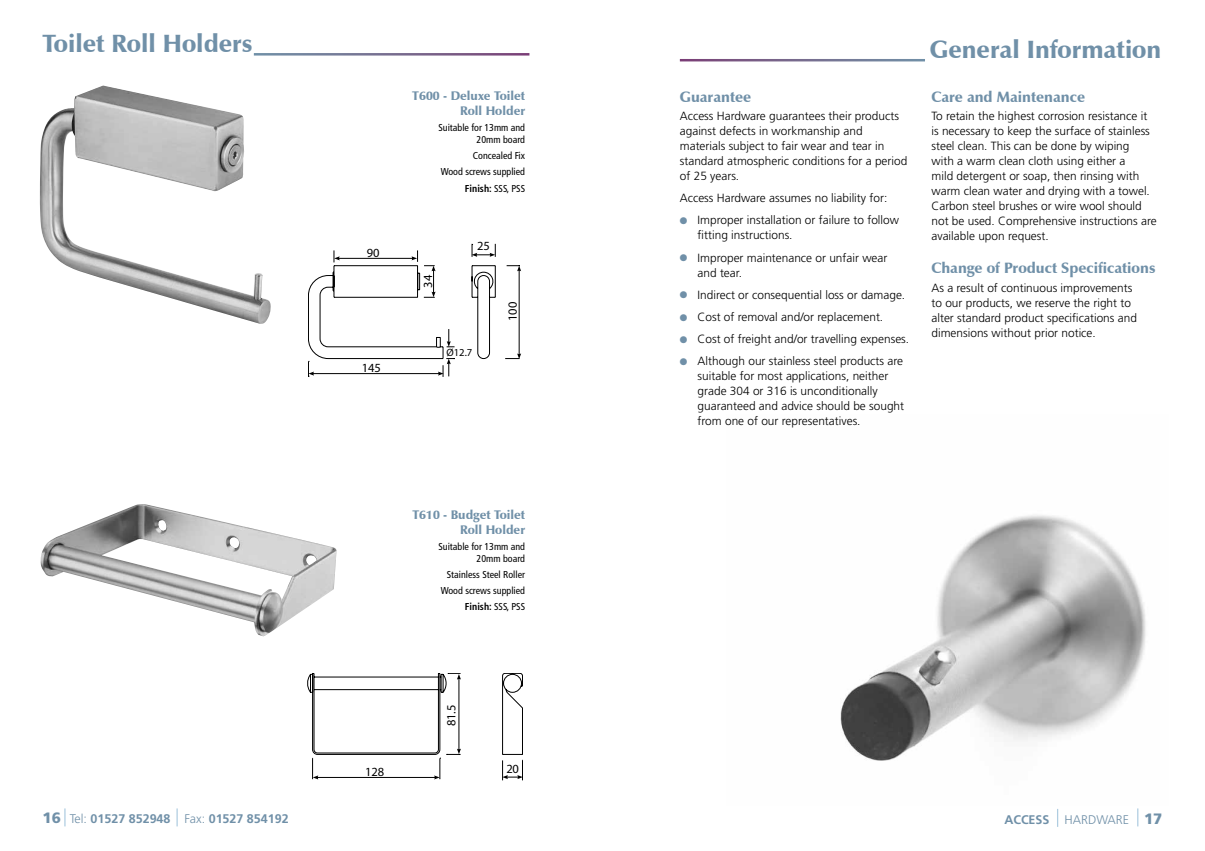
<style>
.page{position:relative;width:1205px;height:851px;background:#fff}
.page>*{position:absolute;margin:0;border:0;box-sizing:border-box;transform-origin:0 0}
.t1{font:900 25px "Zapf Humanist 601 BT";color:#7090a8}
.t2{font:900 15px "Zapf Humanist 601 BT";color:#7090a8}
.t3{font:900 12.5px/15px "Zapf Humanist 601 BT";color:#7090a8;text-align:right}
.t4{font:700 12.5px "Frutiger";color:#7090a8}
.t5{font:12.5px "Myriad";letter-spacing:-.01em;color:#000}
.t6{font:300 12.5px "Frutiger";color:#7090a8}
.t7{font:300 11.88px/15px "Frutiger";color:#000}
.t8{font:10.62px "Myriad";color:#000}
.t9{font:condensed 10px/16px "Frutiger";color:#000;text-align:right}
.s1{font-weight:900;font-size:15px}
.s2{font-weight:300}
.s3{font-weight:700}
.s4{color:#7090a8}
</style>
<div class="page">
<img style="left:840px;top:515px;width:306px;height:246px">
<svg style="left:1057px;top:809px;width:1px;height:17px"></svg>
<svg style="left:1137px;top:808px;width:1px;height:18px"></svg>
<svg style="left:64px;top:808px;width:2px;height:18px"></svg>
<svg style="left:176px;top:808px;width:2px;height:18px"></svg>
<img style="left:40px;top:85px;width:231px;height:239px">
<img style="left:40px;top:504px;width:296px;height:132px">
<svg style="left:308px;top:244px;width:213px;height:133px"></svg>
<svg style="left:307px;top:673px;width:216px;height:107px"></svg>
<h1 class="t1" style="left:43px;top:28px;width:211px">Toilet Roll Holders</h1>
<p class="t4" style="left:43px;top:811px;width:248px"><span class="s1">16</span> <span class="s2">Tel:</span> 01527 852948 <span class="s2">Fax:</span> 01527 854192</p>
<p class="t5" style="left:367px;top:246px;width:14px">90</p>
<p class="t5" style="left:362px;top:361px;width:20px">145</p>
<p class="t3" style="left:412px;top:88px;width:114px">T600 - Deluxe Toilet<br>Roll Holder</p>
<p class="t9" style="left:438px;top:121px;width:88px;line-height:12.5px">Suitable for 13mm and<br>20mm board</p>
<p class="t9" style="left:441px;top:148px;width:86px">Concealed Fix<br>Wood screws supplied<br><span class="s3">Finish:</span> SSS, PSS</p>
<p class="t5" style="left:422px;top:287px;width:14px;rotate:-90deg">34</p>
<p class="t5" style="left:477px;top:240px;width:14px">25</p>
<p class="t8" style="left:446px;top:347px;width:27px">Ø12.7</p>
<p class="t5" style="left:506px;top:321px;width:20px;rotate:-90deg">100</p>
<p class="t3" style="left:412px;top:507px;width:114px">T610 - Budget Toilet<br>Roll Holder</p>
<p class="t9" style="left:438px;top:540px;width:88px;line-height:12.5px">Suitable for 13mm and<br>20mm board</p>
<p class="t9" style="left:441px;top:566px;width:86px">Stainless Steel Roller<br>Wood screws supplied<br><span class="s3">Finish:</span> SSS, PSS</p>
<p class="t5" style="left:365px;top:765px;width:20px">128</p>
<p class="t5" style="left:445px;top:726px;width:23px;rotate:-90deg">81.5</p>
<p class="t5" style="left:506px;top:762px;width:14px">20</p>
<p class="t2" style="left:680px;top:87px;width:73px">Guarantee</p>
<p class="t7" style="left:680px;top:109px;width:229px">Access Hardware guarantees their products against defects in workmanship and materials subject to fair wear and tear in standard atmospheric conditions for a period of 25 years.</p>
<p class="t7" style="left:680px;top:191px;width:209px">Access Hardware assumes no liability for:</p>
<p class="t7" style="left:697px;top:213px;width:203px;text-indent:-18px"><span class="s4">●</span> Improper installation or failure to follow fitting instructions.</p>
<p class="t7" style="left:697px;top:250px;width:191px;text-indent:-18px"><span class="s4">●</span> Improper maintenance or unfair wear and tear.</p>
<p class="t7" style="left:680px;top:287px;width:227px"><span class="s4">●</span> Indirect or consequential loss or damage.</p>
<p class="t7" style="left:680px;top:309px;width:205px"><span class="s4">●</span> Cost of removal and/or replacement.</p>
<p class="t7" style="left:680px;top:331px;width:231px"><span class="s4">●</span> Cost of freight and/or travelling expenses.</p>
<p class="t7" style="left:697px;top:353px;width:208px;text-indent:-18px"><span class="s4">●</span> Although our stainless steel products are suitable for most applications, neither grade 304 or 316 is unconditionally guaranteed and advice should be sought from one of our representatives.</p>
<h1 class="t1" style="left:930px;top:34px;width:233px">General Information</h1>
<p class="t2" style="left:931px;top:87px;width:155px">Care and Maintenance</p>
<p class="t7" style="left:931px;top:109px;width:227px">To retain the highest corrosion resistance it is necessary to keep the surface of stainless steel clean. This can be done by wiping<br>with a warm clean cloth using either a<br>mild detergent or soap, then rinsing with warm clean water and drying with a towel.<br>Carbon steel brushes or wire wool should not be used. Comprehensive instructions are available upon request.</p>
<p class="t2" style="left:931px;top:258px;width:225px">Change of Product Specifications</p>
<p class="t7" style="left:931px;top:280px;width:207px">As a result of continuous improvements to our products, we reserve the right to alter standard product specifications and dimensions without prior notice.</p>
<p class="t6" style="left:1004px;top:812px;width:160px"><span class="s3">ACCESS</span> HARDWARE <span class="s1">17</span></p>
</div>
